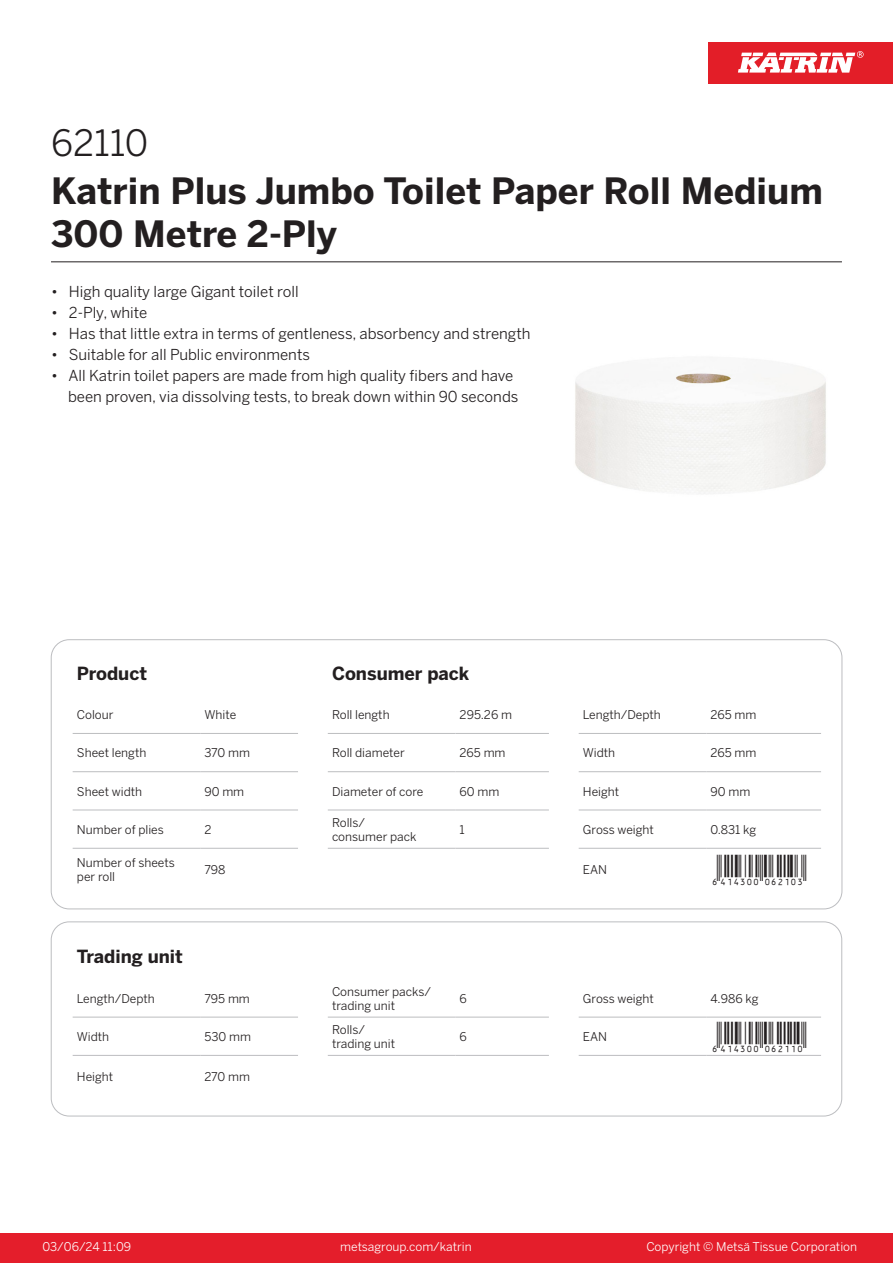
<style>
.page{position:relative;width:893px;height:1263px;background:#fff}
.page>*{position:absolute;margin:0;border:0;box-sizing:border-box;transform-origin:0 0}
.Product_Name{font:700 36px/43.2px "Benton Sans";color:#231f20}
.External_material_co{font:36px "Benton Sans";color:#231f20}
.T_EAN{font:30px "Viisas EAN Matala";color:#231f20}
.T_TableHeader{font:700 18px "Benton Sans";color:#231f20}
.MarketingBullets{font:15px/21px "Benton Sans";color:#231f20}
.T_TableBody{font:12px/14.4px "Benton Sans";color:#231f20}
.t1{font:12px "Benton Sans";color:#fff}
</style>
<div class="page">
<div style="left:0;top:1233px;width:893px;height:30px;background:#e41e2b"></div>
<div style="left:708px;top:43px;width:185px;height:41px;background:#e31e28"></div>
<svg style="left:738px;top:51px;width:126px;height:22px"></svg>
<hr style="left:73px;top:733px;width:127px;height:1px;background:#bcbdc0">
<hr style="left:200px;top:733px;width:98px;height:1px;background:#bcbdc0">
<hr style="left:328px;top:733px;width:127px;height:1px;background:#bcbdc0">
<hr style="left:455px;top:733px;width:94px;height:1px;background:#bcbdc0">
<hr style="left:579px;top:733px;width:127px;height:1px;background:#bcbdc0">
<hr style="left:706px;top:733px;width:115px;height:1px;background:#bcbdc0">
<hr style="left:73px;top:771px;width:127px;height:1px;background:#bcbdc0">
<hr style="left:200px;top:771px;width:98px;height:1px;background:#bcbdc0">
<hr style="left:328px;top:771px;width:127px;height:1px;background:#bcbdc0">
<hr style="left:455px;top:771px;width:94px;height:1px;background:#bcbdc0">
<hr style="left:579px;top:771px;width:127px;height:1px;background:#bcbdc0">
<hr style="left:706px;top:771px;width:115px;height:1px;background:#bcbdc0">
<hr style="left:73px;top:810px;width:127px;height:1px;background:#bcbdc0">
<hr style="left:200px;top:810px;width:98px;height:1px;background:#bcbdc0">
<hr style="left:328px;top:810px;width:127px;height:1px;background:#bcbdc0">
<hr style="left:455px;top:810px;width:94px;height:1px;background:#bcbdc0">
<hr style="left:579px;top:810px;width:127px;height:1px;background:#bcbdc0">
<hr style="left:706px;top:810px;width:115px;height:1px;background:#bcbdc0">
<hr style="left:73px;top:848px;width:127px;height:1px;background:#bcbdc0">
<hr style="left:200px;top:848px;width:98px;height:1px;background:#bcbdc0">
<hr style="left:328px;top:848px;width:127px;height:1px;background:#bcbdc0">
<hr style="left:455px;top:848px;width:94px;height:1px;background:#bcbdc0">
<hr style="left:579px;top:848px;width:127px;height:1px;background:#bcbdc0">
<hr style="left:706px;top:848px;width:115px;height:1px;background:#bcbdc0">
<hr style="left:73px;top:1017px;width:127px;height:1px;background:#bcbdc0">
<hr style="left:200px;top:1017px;width:98px;height:1px;background:#bcbdc0">
<hr style="left:328px;top:1017px;width:127px;height:1px;background:#bcbdc0">
<hr style="left:455px;top:1017px;width:94px;height:1px;background:#bcbdc0">
<hr style="left:579px;top:1017px;width:127px;height:1px;background:#bcbdc0">
<hr style="left:706px;top:1017px;width:115px;height:1px;background:#bcbdc0">
<hr style="left:73px;top:1055px;width:127px;height:1px;background:#bcbdc0">
<hr style="left:200px;top:1055px;width:98px;height:1px;background:#bcbdc0">
<hr style="left:328px;top:1055px;width:127px;height:1px;background:#bcbdc0">
<hr style="left:455px;top:1055px;width:94px;height:1px;background:#bcbdc0">
<hr style="left:579px;top:1055px;width:127px;height:1px;background:#bcbdc0">
<hr style="left:706px;top:1055px;width:115px;height:1px;background:#bcbdc0">
<div style="left:51px;top:922px;width:791px;height:194px;border:1px solid #bcbdc0;border-radius:18px"></div>
<img style="left:575px;top:366px;width:251px;height:128px">
<hr style="left:51px;top:261px;width:791px;height:1px;background:#231f20">
<p class="External_material_co" style="left:51px;top:121px;width:99px">62110</p>
<p class="Product_Name" style="left:51px;top:170px;width:773px">Katrin Plus Jumbo Toilet Paper Roll Medium<br>300 Metre 2-Ply</p>
<p class="MarketingBullets" style="left:51px;top:281px;width:249px">• High quality large Gigant toilet roll</p>
<p class="MarketingBullets" style="left:51px;top:302px;width:98px">• 2-Ply, white</p>
<p class="MarketingBullets" style="left:51px;top:323px;width:481px">• Has that little extra in terms of gentleness, absorbency and strength</p>
<p class="MarketingBullets" style="left:51px;top:344px;width:260px">• Suitable for all Public environments</p>
<p class="MarketingBullets" style="left:68px;top:365px;width:452px;text-indent:-17px">• All Katrin toilet papers are made from high quality fibers and have been proven, via dissolving tests, to break down within 90 seconds</p>
<p class="T_TableHeader" style="left:77px;top:662px;width:72px">Product</p>
<p class="T_TableHeader" style="left:332px;top:662px;width:139px">Consumer pack</p>
<p class="T_TableBody" style="left:77px;top:707px;width:38px">Colour</p>
<p class="T_TableBody" style="left:204px;top:707px;width:33px">White</p>
<p class="T_TableBody" style="left:332px;top:707px;width:59px">Roll length</p>
<p class="T_TableBody" style="left:460px;top:707px;width:54px">295.26 m</p>
<p class="T_TableBody" style="left:583px;top:707px;width:79px">Length/Depth</p>
<p class="T_TableBody" style="left:710px;top:707px;width:47px">265 mm</p>
<p class="T_TableBody" style="left:77px;top:746px;width:71px">Sheet length</p>
<p class="T_TableBody" style="left:204px;top:746px;width:47px">370 mm</p>
<p class="T_TableBody" style="left:332px;top:746px;width:74px">Roll diameter</p>
<p class="T_TableBody" style="left:460px;top:746px;width:47px">265 mm</p>
<p class="T_TableBody" style="left:583px;top:746px;width:34px">Width</p>
<p class="T_TableBody" style="left:710px;top:746px;width:47px">265 mm</p>
<p class="T_TableBody" style="left:77px;top:784px;width:67px">Sheet width</p>
<p class="T_TableBody" style="left:204px;top:784px;width:41px">90 mm</p>
<p class="T_TableBody" style="left:332px;top:784px;width:93px">Diameter of core</p>
<p class="T_TableBody" style="left:460px;top:784px;width:41px">60 mm</p>
<p class="T_TableBody" style="left:583px;top:784px;width:38px">Height</p>
<p class="T_TableBody" style="left:710px;top:784px;width:41px">90 mm</p>
<p class="T_TableBody" style="left:77px;top:822px;width:88px">Number of plies</p>
<p class="T_TableBody" style="left:204px;top:822px;width:9px">2</p>
<p class="T_TableBody" style="left:332px;top:815px;width:35px">Rolls/</p>
<p class="T_TableBody" style="left:332px;top:829px;width:86px">consumer pack</p>
<p class="T_TableBody" style="left:460px;top:822px;width:7px">1</p>
<p class="T_TableBody" style="left:583px;top:822px;width:72px">Gross weight</p>
<p class="T_TableBody" style="left:710px;top:822px;width:47px">0.831 kg</p>
<p class="T_TableBody" style="left:77px;top:855px;width:99px">Number of sheets per roll</p>
<p class="T_TableBody" style="left:204px;top:863px;width:23px">798</p>
<p class="T_TableBody" style="left:583px;top:863px;width:26px">EAN</p>
<p class="T_EAN" style="left:710px;top:854px;width:97px">*6414300062103*</p>
<p class="T_TableHeader" style="left:77px;top:945px;width:108px">Trading unit</p>
<p class="T_TableBody" style="left:77px;top:991px;width:79px">Length/Depth</p>
<p class="T_TableBody" style="left:204px;top:991px;width:47px">795 mm</p>
<p class="T_TableBody" style="left:332px;top:984px;width:100px">Consumer packs/ trading unit</p>
<p class="T_TableBody" style="left:460px;top:991px;width:9px">6</p>
<p class="T_TableBody" style="left:583px;top:991px;width:72px">Gross weight</p>
<p class="T_TableBody" style="left:710px;top:991px;width:50px">4.986 kg</p>
<p class="T_TableBody" style="left:77px;top:1029px;width:34px">Width</p>
<p class="T_TableBody" style="left:204px;top:1029px;width:48px">530 mm</p>
<p class="T_TableBody" style="left:460px;top:1029px;width:9px">6</p>
<p class="T_TableBody" style="left:583px;top:1029px;width:26px">EAN</p>
<p class="T_EAN" style="left:710px;top:1021px;width:97px">*6414300062110*</p>
<p class="T_TableBody" style="left:332px;top:1022px;width:35px">Rolls/</p>
<p class="T_TableBody" style="left:332px;top:1037px;width:65px">trading unit</p>
<p class="T_TableBody" style="left:77px;top:1070px;width:38px">Height</p>
<p class="T_TableBody" style="left:204px;top:1070px;width:47px">270 mm</p>
<p class="t1" style="left:43px;top:1239px;width:90px">03/06/24 11:09</p>
<p class="t1" style="left:340px;top:1239px;width:133px">metsagroup.com/katrin</p>
<p class="t1" style="left:646px;top:1239px;width:212px">Copyright © Metsä Tissue Corporation</p>
</div>
